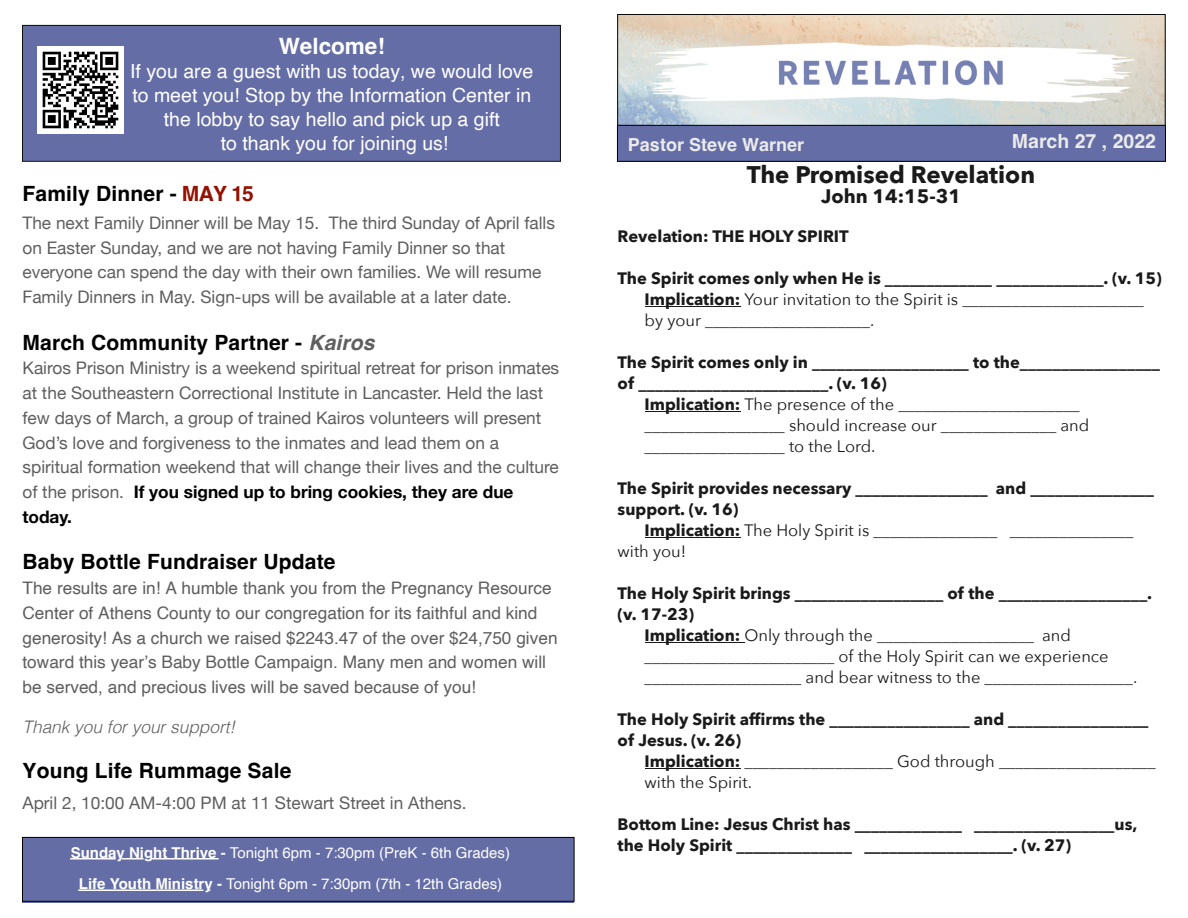
<style>
.page{position:relative;width:1188px;height:918px;background:#fff}
.page>*{position:absolute;margin:0;border:0;box-sizing:border-box;transform-origin:0 0}
.t1{font:700 24px "Avenir Next";color:#1a1a1a}
.t2{font:700 22.5px "Helvetica";color:#fff}
.t3{font:700 21px "Helvetica";letter-spacing:.01em;color:#000}
.t4{font:19.5px/24px "Helvetica";color:#fff;text-align:center}
.t5{font:700 19.5px "Helvetica";color:#ebebeb}
.t6{font:700 19.5px "Avenir Next";color:#1a1a1a}
.t7{font:700 18px "Helvetica";color:#ebebeb}
.t8{font:17.25px/24.8px "Helvetica Neue";color:#5e5e5e}
.t9{font:17.25px/24.8px "Helvetica";color:#5e5e5e}
.t10{font:italic 300 17.25px "Helvetica";color:#5e5e5e}
.t11{font:16.5px/21px "Avenir Next";color:#1a1a1a}
.t12{font:700 16.5px/21px "Avenir Next";color:#1a1a1a}
.t13{font:15px/31.5px "Helvetica";color:#fff;text-align:center}
.s1{color:#941100}
.s2{font-style:italic;color:#5f5f5f}
.s3{font-weight:700;color:#000}
.s4{font-weight:700}
</style>
<div class="page">
<img style="left:620px;top:16px;width:543px;height:109px">
<div style="left:22px;top:837px;width:552px;height:66px;background:#646da5"></div>
<div style="left:22px;top:837px;width:552px;height:65px;border:1px solid #000"></div>
<hr style="left:70px;top:858px;width:46px;height:2px;background:#fff">
<hr style="left:122px;top:858px;width:22px;height:2px;background:#fff">
<hr style="left:151px;top:858px;width:68px;height:2px;background:#fff">
<hr style="left:78px;top:890px;width:125px;height:1px;background:#fff">
<div style="left:22px;top:25px;width:538px;height:136px;background:#646da5"></div>
<div style="left:22px;top:25px;width:539px;height:137px;border:1px solid #111009"></div>
<img style="left:37px;top:47px;width:86px;height:86px">
<div style="left:617px;top:125px;width:549px;height:36px;background:#646da5"></div>
<div style="left:617px;top:125px;width:549px;height:37px;border:1px solid #000"></div>
<hr style="left:645px;top:306px;width:95px;height:1px;background:#1a1a1a">
<hr style="left:645px;top:411px;width:95px;height:1px;background:#1a1a1a">
<hr style="left:645px;top:537px;width:95px;height:1px;background:#1a1a1a">
<hr style="left:645px;top:642px;width:99px;height:1px;background:#1a1a1a">
<hr style="left:645px;top:768px;width:95px;height:1px;background:#1a1a1a">
<h2 class="t2" style="left:279px;top:37px;width:108px">Welcome!</h2>
<p class="t4" style="left:130px;top:60px;width:405px">If you are a guest with us today, we would love to meet you! Stop by the Information Center in the lobby to say hello and pick up a gift<br>to thank you for joining us!</p>
<p class="t3" style="left:22px;top:185px;width:233px">Family Dinner - <span class="s1">MAY 15</span></p>
<p class="t8" style="left:22px;top:210px;width:534px">The next Family Dinner will be May 15. The third Sunday of April falls on Easter Sunday, and we are not having Family Dinner so that everyone can spend the day with their own families. We will resume Family Dinners in May. Sign-ups will be available at a later date.</p>
<p class="t3" style="left:22px;top:334px;width:354px">March Community Partner - <span class="s2">Kairos</span></p>
<p class="t8" style="left:22px;top:356px;width:538px">Kairos Prison Ministry is a weekend spiritual retreat for prison inmates at the Southeastern Correctional Institute in Lancaster. Held the last few days of March, a group of trained Kairos volunteers will present God’s love and forgiveness to the inmates and lead them on a spiritual formation weekend that will change their lives and the culture of the prison. <span class="s3">If you signed up to bring cookies, they are due today.</span></p>
<p class="t3" style="left:22px;top:554px;width:315px">Baby Bottle Fundraiser Update</p>
<p class="t9" style="left:22px;top:577px;width:537px">The results are in! A humble thank you from the Pregnancy Resource Center of Athens County to our congregation for its faithful and kind generosity! As a church we raised $2243.47 of the over $24,750 given toward this year’s Baby Bottle Campaign. Many men and women will be served, and precious lives will be saved because of you!</p>
<p class="t10" style="left:22px;top:721px;width:214px">Thank you for your support!</p>
<p class="t3" style="left:22px;top:762px;width:270px">Young Life Rummage Sale</p>
<p class="t8" style="left:22px;top:791px;width:446px">April 2, 10:00 AM-4:00 PM at 11 Stewart Street in Athens.</p>
<p class="t13" style="left:71px;top:838px;width:441px"><span class="s4">Sunday Night Thrive -</span> Tonight 6pm - 7:30pm (PreK - 6th Grades)<br><span class="s4">Life Youth Ministry -</span> Tonight 6pm - 7:30pm (7th - 12th Grades)</p>
<p class="t7" style="left:628px;top:137px;width:178px">Pastor Steve Warner</p>
<p class="t5" style="left:1012px;top:133px;width:146px">March 27 , 2022</p>
<h1 class="t1" style="left:747px;top:159px;width:290px">The Promised Revelation</h1>
<p class="t6" style="left:821px;top:183px;width:141px">John 14:15-31</p>
<p class="t12" style="left:618px;top:226px;width:233px">Revelation: THE HOLY SPIRIT</p>
<p class="t11" style="left:645px;top:268px;width:519px;text-indent:-27px"><span class="s4">The Spirit comes only when He is _____________ _____________. (v. 15)<br>Implication:</span> Your invitation to the Spirit is ______________________ by your ____________________.</p>
<p class="t12" style="left:618px;top:352px;width:544px">The Spirit comes only in ___________________ to the_________________</p>
<p class="t12" style="left:618px;top:373px;width:271px">of _______________________. (v. 16)</p>
<p class="t11" style="left:645px;top:394px;width:437px"><span class="s4">Implication:</span> The presence of the ______________________</p>
<p class="t11" style="left:645px;top:415px;width:446px">_________________ should increase our ______________ and</p>
<p class="t11" style="left:645px;top:436px;width:232px">_________________ to the Lord.</p>
<p class="t12" style="left:618px;top:478px;width:538px">The Spirit provides necessary ________________ and _______________ support. (v. 16)</p>
<p class="t11" style="left:618px;top:520px;width:517px;text-indent:27px"><span class="s4">Implication:</span> The Holy Spirit is _______________ _______________ with you!</p>
<p class="t12" style="left:618px;top:583px;width:536px">The Holy Spirit brings __________________ of the __________________.</p>
<p class="t12" style="left:618px;top:604px;width:78px">(v. 17-23)</p>
<p class="t11" style="left:645px;top:625px;width:428px"><span class="s4">Implication:</span> Only through the ___________________ and</p>
<p class="t11" style="left:645px;top:646px;width:466px">_______________________ of the Holy Spirit can we experience</p>
<p class="t11" style="left:645px;top:667px;width:494px">___________________ and bear witness to the __________________.</p>
<p class="t12" style="left:618px;top:709px;width:532px">The Holy Spirit affirms the _________________ and _________________ of Jesus. (v. 26)</p>
<p class="t11" style="left:645px;top:751px;width:513px"><span class="s4">Implication:</span> __________________ God through ___________________ with the Spirit.</p>
<p class="t12" style="left:618px;top:814px;width:521px">Bottom Line: Jesus Christ has _____________ _________________us, the Holy Spirit ______________ __________________. (v. 27)</p>
</div>
